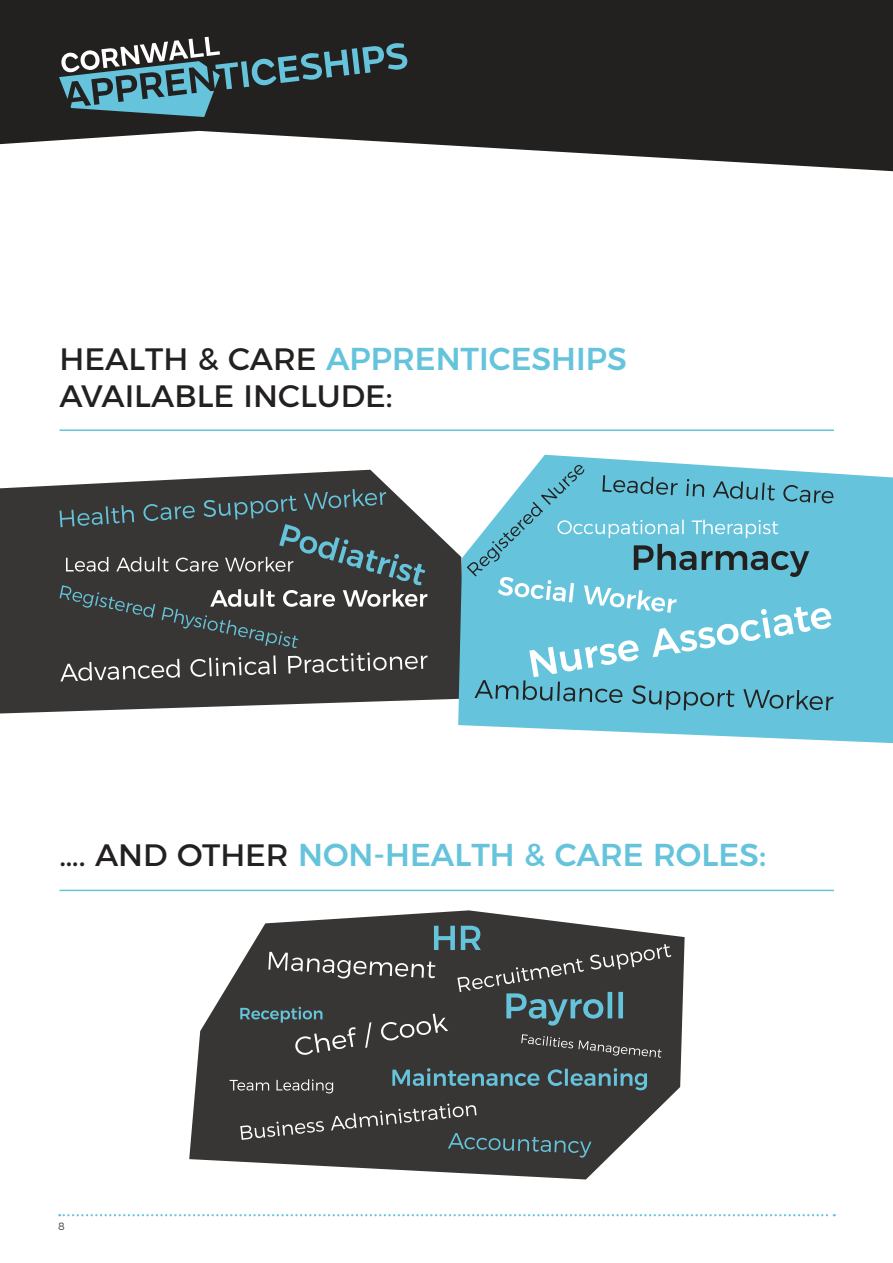
<style>
.page{position:relative;width:893px;height:1263px;background:#fff}
.page>*{position:absolute;margin:0;border:0;box-sizing:border-box;transform-origin:0 0}
.t1{font:31.5px/37.8px "Montserrat";color:#232120}
.t2{font:500 31.5px "Montserrat";color:#65c4db}
.t3{font:300 10.5px "Montserrat";color:#383634}
.s1{font-weight:500;color:#65c4db}
.s2{font-weight:400;color:#232120}
</style>
<div class="page">
<svg style="left:0;top:0;width:892px;height:171px;fill:#232120"></svg>
<svg style="left:892px;top:0;width:1px;height:172px"></svg>
<svg style="left:59px;top:37px;width:349px;height:80px"></svg>
<svg style="left:59px;top:1214px;width:776px;height:2px"></svg>
<svg style="left:189px;top:910px;width:496px;height:269px;fill:#383634"></svg>
<hr style="left:60px;top:429px;width:774px;height:2px;background:#65c4db">
<hr style="left:60px;top:890px;width:774px;height:1px;background:#65c4db">
<svg style="left:0;top:470px;width:458px;height:243px;fill:#383634"></svg>
<svg style="left:60px;top:489px;width:368px;height:192px"></svg>
<svg style="left:230px;top:1079px;width:103px;height:14px"></svg>
<svg style="left:240px;top:1103px;width:351px;height:54px"></svg>
<svg style="left:240px;top:926px;width:431px;height:132px"></svg>
<svg style="left:392px;top:1068px;width:255px;height:22px"></svg>
<svg style="left:458px;top:455px;width:435px;height:288px;fill:#65c4db"></svg>
<svg style="left:467px;top:465px;width:367px;height:245px"></svg>
<p class="t1" style="left:60px;top:339px;width:569px">HEALTH &amp; CARE <span class="s1">APPRENTICESHIPS<br></span>AVAILABLE INCLUDE:</p>
<p class="t2" style="left:60px;top:830px;width:708px"><span class="s2">…. AND OTHER</span> NON-HEALTH &amp; CARE ROLES:</p>
<p class="t3" style="left:58px;top:1219px;width:8px">8</p>
</div>
